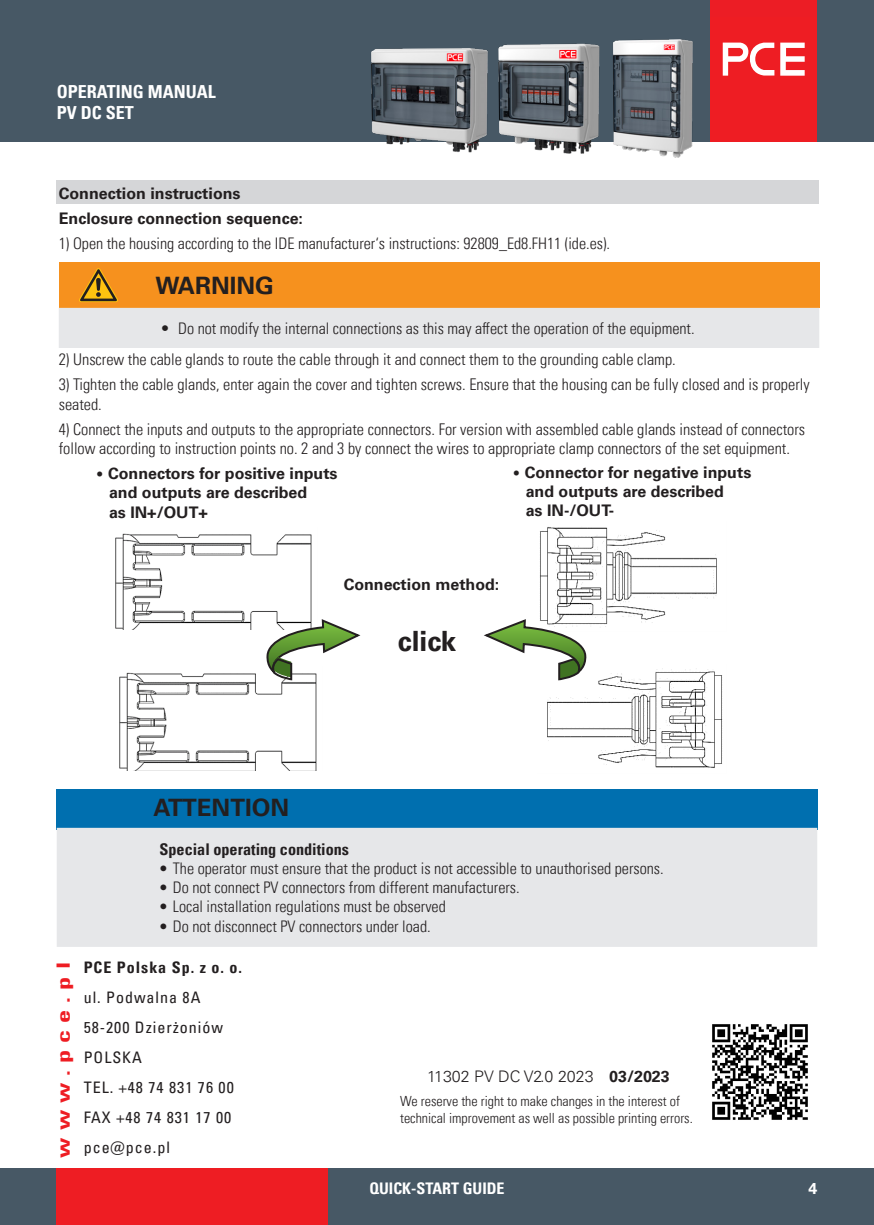
<style>
.page{position:relative;width:874px;height:1225px;background:#fff}
.page>*{position:absolute;margin:0;border:0;box-sizing:border-box;transform-origin:0 0}
.Fließtext{font:700 28px "Univers LT Pro 65";color:#231f20}
.Fließtext-2{font:700 24px "Univers LT Pro 65";color:#231f20}
.t1{font:700 condensed 18.2px "Univers LT Pro";letter-spacing:.27em;color:#ee1d23;scale:1.44 1}
.t2{font:700 condensed 18px/21.6px "Univers LT Pro";color:#fff}
.Überschrift{font:300 condensed 16.2px/19.4px "Univers LT Pro";color:#231f20}
.t3{font:700 condensed 16.2px "Univers LT Pro";color:#231f20}
.Überschrift-2{font:300 condensed 16px "Univers LT Pro";color:#231f20}
.Fließtext-3{font:700 16px "Univers LT Pro 65";color:#231f20}
.t4{font:condensed 16px "Univers LT Pro";letter-spacing:.06em;color:#231f20}
.Überschrift-3{font:700 16px "Univers LT Pro 65";color:#231f20}
.Fließtext-4{font:300 16px "Univers LT Pro 45";color:#231f20}
.t5{font:700 condensed 16px "Univers LT Pro";letter-spacing:.06em;color:#231f20}
.t6{font:700 condensed 16px "Univers LT Pro";color:#fff}
.t7{font:700 16px "Univers LT Pro 65";color:#fff}
.Fließtext-5{font:300 condensed 14px "Univers LT Pro";color:#231f20}
.s1{font-family:"Univers LT Pro 45";font-stretch:normal}
.s2{font-family:"Calibri";font-weight:400}
.s3{font-family:"Univers LT Pro 65";font-weight:700}
</style>
<div class="page">
<div style="left:0;top:0;width:873px;height:142px;background:#475865"></div>
<div style="left:710px;top:0;width:106px;height:24px;background:#ec1d25"></div>
<div style="left:0;top:1168px;width:873px;height:57px;background:#475865"></div>
<div style="left:710px;top:17px;width:106px;height:125px;background:#ee1d23"></div>
<svg style="left:722px;top:43px;width:82px;height:33px"></svg>
<div style="left:57px;top:1168px;width:271px;height:57px;background:#ee1d23"></div>
<div style="left:56px;top:180px;width:761px;height:24px;background:#d5d6d8"></div>
<img style="left:613px;top:39px;width:80px;height:119px">
<img style="left:498px;top:43px;width:102px;height:111px">
<img style="left:371px;top:48px;width:117px;height:105px">
<div style="left:59px;top:262px;width:79px;height:46px;background:#f6911e"></div>
<div style="left:138px;top:262px;width:680px;height:46px;background:#f6911e"></div>
<div style="left:59px;top:308px;width:759px;height:40px;background:#e6e7e9"></div>
<svg style="left:79px;top:268px;width:39px;height:34px"></svg>
<img style="left:115px;top:533px;width:197px;height:97px">
<img style="left:540px;top:527px;width:177px;height:100px">
<img style="left:119px;top:672px;width:198px;height:99px">
<img style="left:547px;top:668px;width:176px;height:100px">
<svg style="left:484px;top:617px;width:104px;height:64px"></svg>
<svg style="left:264px;top:617px;width:97px;height:64px"></svg>
<div style="left:136px;top:789px;width:680px;height:41px;background:#006faf"></div>
<div style="left:57px;top:789px;width:79px;height:41px;background:#006faf"></div>
<div style="left:57px;top:828px;width:759px;height:119px;background:#e6e7e9"></div>
<img style="left:712px;top:1024px;width:96px;height:96px">
<p class="t2" style="left:57px;top:80px;width:160px">OPERATING MANUAL<br>PV DC SET</p>
<p class="Überschrift-3" style="left:59px;top:182px;width:183px">Connection instructions</p>
<p class="Überschrift-3" style="left:59px;top:207px;width:245px">Enclosure connection sequence:</p>
<p class="Überschrift-2" style="left:59px;top:232px;width:552px">1) Open the housing according to the IDE manufacturer‘s instructions: 92809_Ed8.FH11 (ide.es).</p>
<p class="Fließtext-2" style="left:155px;top:268px;width:120px">WARNING</p>
<p class="Überschrift-2" style="left:161px;top:317px;width:534px"><span class="s1">•</span> Do not modify the internal connections as this may affect the operation of the equipment.</p>
<p class="Überschrift" style="left:59px;top:349px;width:618px">2) Unscrew the cable glands to route the cable through it and connect them to the grounding cable clamp.</p>
<p class="Überschrift" style="left:59px;top:374px;width:752px">3) Tighten the cable glands, enter again the cover and tighten screws. Ensure that the housing can be fully closed and is properly seated.</p>
<p class="Überschrift" style="left:59px;top:418px;width:747px">4) Connect the inputs and outputs to the appropriate connectors. For version with assembled cable glands instead of connectors follow according to instruction points no. 2 and 3 by connect the wires to appropriate clamp connectors of the set equipment.</p>
<p class="Fließtext-3" style="left:96px;top:462px;width:243px"><span class="s2">•</span> Connectors for positive inputs</p>
<p class="Fließtext-3" style="left:109px;top:481px;width:200px">and outputs are described</p>
<p class="Fließtext-3" style="left:109px;top:501px;width:100px">as IN+/OUT+</p>
<p class="Fließtext-3" style="left:512px;top:461px;width:240px"><span class="s2">•</span> Connector for negative inputs</p>
<p class="Fließtext-3" style="left:525px;top:480px;width:200px">and outputs are described</p>
<p class="Fließtext-3" style="left:525px;top:499px;width:90px">as IN-/OUT-</p>
<p class="Fließtext-3" style="left:343px;top:573px;width:157px">Connection method:</p>
<p class="Fließtext" style="left:397px;top:621px;width:60px">click</p>
<h2 class="Fließtext-2" style="left:153px;top:791px;width:137px">ATTENTION</h2>
<p class="t3" style="left:159px;top:839px;width:191px">Special operating conditions</p>
<p class="Überschrift-2" style="left:159px;top:857px;width:505px">• The operator must ensure that the product is not accessible to unauthorised persons.</p>
<p class="Überschrift-2" style="left:159px;top:876px;width:361px">• Do not connect PV connectors from different manufacturers.</p>
<p class="Überschrift-2" style="left:159px;top:896px;width:287px">• Local installation regulations must be observed</p>
<p class="Überschrift-2" style="left:159px;top:915px;width:272px">• Do not disconnect PV connectors under load.</p>
<p class="t1" style="left:52px;top:1157px;width:137px;rotate:-90deg">www.pce.pl</p>
<p class="t5" style="left:84px;top:957px;width:160px">PCE Polska Sp. z o. o.</p>
<p class="t4" style="left:84px;top:987px;width:118px">ul. Podwalna 8A</p>
<p class="t4" style="left:84px;top:1017px;width:141px">58-200 Dzierżoniów</p>
<p class="t4" style="left:84px;top:1047px;width:60px">POLSKA</p>
<p class="t4" style="left:84px;top:1077px;width:151px">TEL. +48 74 831 76 00</p>
<p class="t4" style="left:84px;top:1107px;width:149px">FAX +48 74 831 17 00</p>
<p class="t4" style="left:84px;top:1137px;width:88px">pce@pce.pl</p>
<p class="Fließtext-4" style="left:427px;top:1065px;width:244px">11302 PV DC V2.0 2023 <span class="s3">03/2023</span></p>
<p class="Fließtext-5" style="left:400px;top:1091px;width:281px">We reserve the right to make changes in the interest of</p>
<p class="Fließtext-5" style="left:400px;top:1108px;width:294px">technical improvement as well as possible printing errors.</p>
<p class="t6" style="left:369px;top:1178px;width:137px">QUICK-START GUIDE</p>
<p class="t7" style="left:807px;top:1177px;width:10px">4</p>
</div>
